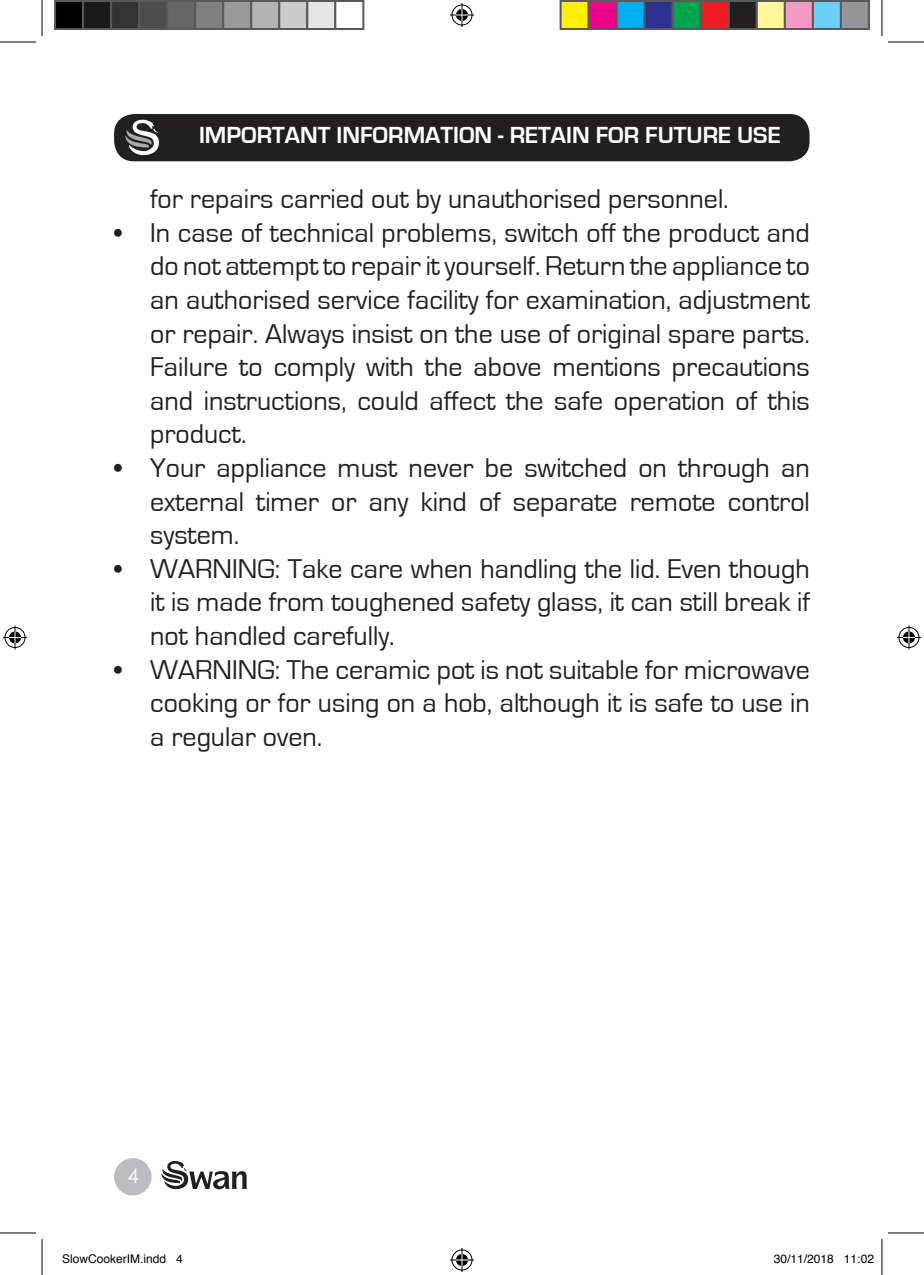
<style>
.page{position:relative;width:924px;height:1275px;background:#fff}
.page>*{position:absolute;margin:0;border:0;box-sizing:border-box;transform-origin:0 0}
.t1{font:28px/33.6px "Eurostile";color:#231f20;text-align:justify}
.Headers{font:700 24px "Eurostile";color:#fff}
.t2{font:20px "Century Gothic";color:#fff}
.t3{font:12px "Helvetica";color:#000}
</style>
<div class="page">
<svg style="left:161px;top:1161px;width:87px;height:28px"></svg>
<div style="left:114px;top:1158px;width:37px;height:37px;background:#bcbdc0;border-radius:50%"></div>
<div style="left:114px;top:114px;width:695px;height:47px;background:#231f20;border-radius:20px"></div>
<svg style="left:125px;top:120px;width:34px;height:35px"></svg>
<hr style="left:0;top:42px;width:36px;height:1px;background:#000">
<hr style="left:887px;top:42px;width:36px;height:1px;background:#000">
<hr style="left:0;top:1232px;width:36px;height:1px;background:#000">
<hr style="left:887px;top:1232px;width:36px;height:1px;background:#000">
<hr style="left:42px;top:0;width:1px;height:36px;background:#000">
<hr style="left:42px;top:1239px;width:1px;height:36px;background:#000">
<hr style="left:881px;top:0;width:1px;height:36px;background:#000">
<hr style="left:881px;top:1239px;width:1px;height:36px;background:#000">
<svg style="left:450px;top:3px;width:24px;height:24px"></svg>
<svg style="left:450px;top:1248px;width:24px;height:24px"></svg>
<svg style="left:3px;top:625px;width:24px;height:24px"></svg>
<svg style="left:897px;top:625px;width:23px;height:24px"></svg>
<div style="left:55px;top:1px;width:28px;height:28px;background:#000"></div>
<div style="left:54px;top:0;width:30px;height:30px;border:2px solid #595959"></div>
<div style="left:83px;top:1px;width:28px;height:28px;background:#1a1a1a"></div>
<div style="left:82px;top:0;width:30px;height:30px;border:2px solid #595959"></div>
<div style="left:111px;top:1px;width:28px;height:28px;background:#333"></div>
<div style="left:110px;top:0;width:30px;height:30px;border:2px solid #595959"></div>
<div style="left:139px;top:1px;width:28px;height:28px;background:#4d4d4d"></div>
<div style="left:138px;top:0;width:30px;height:30px;border:2px solid #595959"></div>
<div style="left:167px;top:1px;width:28px;height:28px;background:#666"></div>
<div style="left:166px;top:0;width:30px;height:30px;border:2px solid #595959"></div>
<div style="left:195px;top:1px;width:28px;height:28px;background:#808080"></div>
<div style="left:194px;top:0;width:30px;height:30px;border:2px solid #595959"></div>
<div style="left:223px;top:1px;width:28px;height:28px;background:#999"></div>
<div style="left:222px;top:0;width:30px;height:30px;border:2px solid #595959"></div>
<div style="left:251px;top:1px;width:28px;height:28px;background:#b3b3b3"></div>
<div style="left:250px;top:0;width:30px;height:30px;border:2px solid #595959"></div>
<div style="left:279px;top:1px;width:28px;height:28px;background:#ccc"></div>
<div style="left:278px;top:0;width:30px;height:30px;border:2px solid #595959"></div>
<div style="left:307px;top:1px;width:28px;height:28px;background:#e6e6e6"></div>
<div style="left:306px;top:0;width:30px;height:30px;border:2px solid #595959"></div>
<div style="left:334px;top:0;width:30px;height:30px;border:2px solid #595959"></div>
<div style="left:560px;top:1px;width:28px;height:28px;background:#fff101"></div>
<div style="left:559px;top:0;width:30px;height:30px;border:2px solid #595959"></div>
<div style="left:588px;top:1px;width:28px;height:28px;background:#ed028c"></div>
<div style="left:587px;top:0;width:30px;height:30px;border:2px solid #595959"></div>
<div style="left:616px;top:1px;width:28px;height:28px;background:#00aeef"></div>
<div style="left:615px;top:0;width:30px;height:30px;border:2px solid #595959"></div>
<div style="left:644px;top:1px;width:28px;height:28px;background:#2e3092"></div>
<div style="left:643px;top:0;width:30px;height:30px;border:2px solid #595959"></div>
<div style="left:672px;top:1px;width:28px;height:28px;background:#00a54f"></div>
<div style="left:671px;top:0;width:30px;height:30px;border:2px solid #595959"></div>
<div style="left:700px;top:1px;width:28px;height:28px;background:#ee1d23"></div>
<div style="left:699px;top:0;width:30px;height:30px;border:2px solid #595959"></div>
<div style="left:728px;top:1px;width:28px;height:28px;background:#231f20"></div>
<div style="left:727px;top:0;width:30px;height:30px;border:2px solid #595959"></div>
<div style="left:756px;top:1px;width:28px;height:28px;background:#fff79a"></div>
<div style="left:755px;top:0;width:30px;height:30px;border:2px solid #595959"></div>
<div style="left:784px;top:1px;width:28px;height:28px;background:#f499c2"></div>
<div style="left:783px;top:0;width:30px;height:30px;border:2px solid #595959"></div>
<div style="left:812px;top:1px;width:28px;height:28px;background:#6bcff6"></div>
<div style="left:811px;top:0;width:30px;height:30px;border:2px solid #595959"></div>
<div style="left:840px;top:1px;width:28px;height:28px;background:#939598"></div>
<div style="left:839px;top:0;width:30px;height:30px;border:2px solid #595959"></div>
<p class="Headers" style="left:199px;top:122px;width:583px">IMPORTANT INFORMATION - RETAIN FOR FUTURE USE</p>
<p class="t1" style="left:150px;top:183px;width:580px">for repairs carried out by unauthorised personnel.</p>
<p class="t1" style="left:150px;top:216px;width:661px;text-indent:-36px">• In case of technical problems, switch off the product and do not attempt to repair it yourself. Return the appliance to an authorised service facility for examination, adjustment or repair. Always insist on the use of original spare parts.<br>Failure to comply with the above mentions precautions and instructions, could affect the safe operation of this product.</p>
<p class="t1" style="left:150px;top:451px;width:661px;text-indent:-36px">• Your appliance must never be switched on through an external timer or any kind of separate remote control system.</p>
<p class="t1" style="left:150px;top:552px;width:661px;text-indent:-36px">• WARNING: Take care when handling the lid. Even though it is made from toughened safety glass, it can still break if not handled carefully.</p>
<p class="t1" style="left:150px;top:653px;width:661px;text-indent:-36px">• WARNING: The ceramic pot is not suitable for microwave cooking or for using on a hob, although it is safe to use in a regular oven.</p>
<p class="t2" style="left:127px;top:1161px;width:13px">4</p>
<p class="t3" style="left:62px;top:1249px;width:122px">SlowCookerIM.indd 4</p>
<p class="t3" style="left:773px;top:1249px;width:102px">30/11/2018 11:02</p>
</div>
